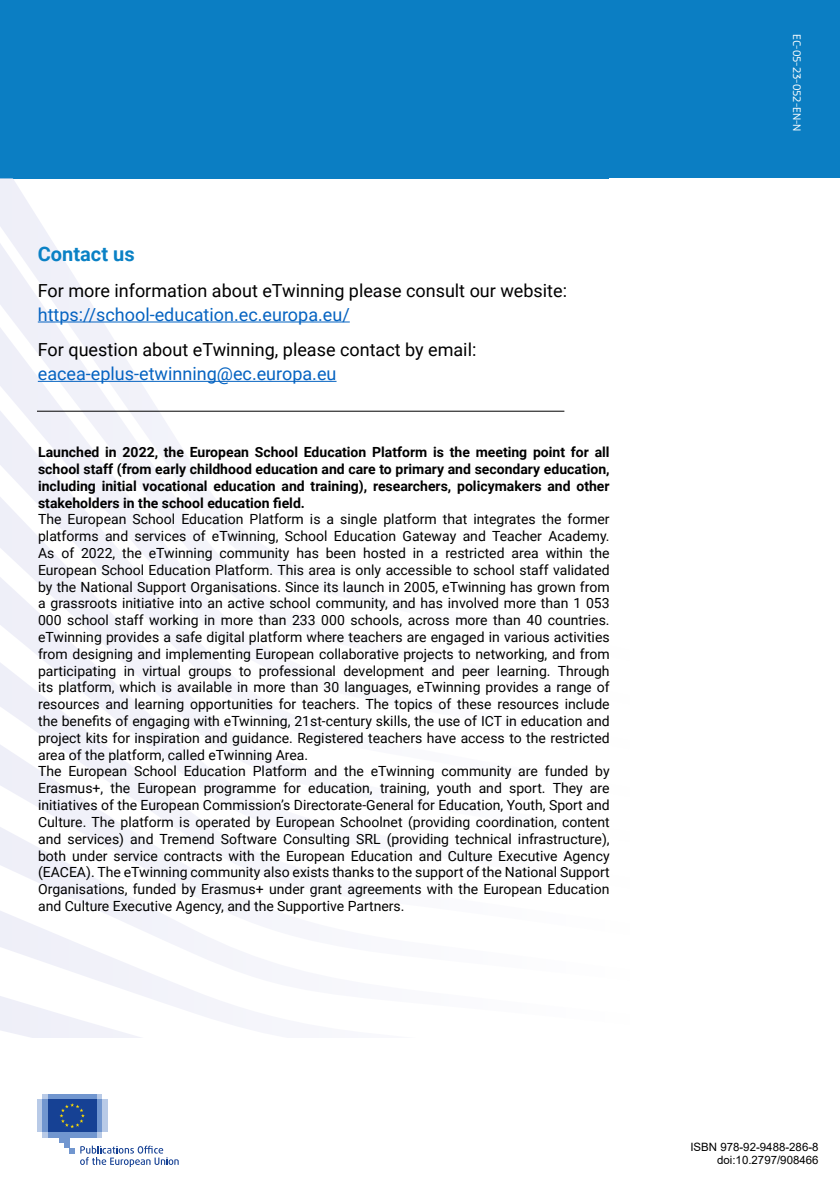
<style>
.page{position:relative;width:840px;height:1191px;background:#fff}
.page>*{position:absolute;margin:0;border:0;box-sizing:border-box;transform-origin:0 0}
.t1{font:700 20px "Roboto";color:#0a81c5}
.t2{font:18px/24px "Roboto";color:#000}
.t3{font:14px/16.8px "Roboto";color:#000;text-align:justify}
.t4{font:700 14px/16.8px "Roboto";color:#000;text-align:justify}
.t5{font:11.4px/13.8px "Arial";color:#000;text-align:right}
.t6{font:11.4px "EC Square Sans Pro";color:#fff}
.s1{color:#0563c1}
</style>
<div class="page">
<div style="left:0;top:0;width:839px;height:179px;background:#0b7ec3"></div>
<svg style="left:21px;top:797px;width:225px;height:9px;fill:#f4f5fa"></svg>
<svg style="left:0;top:806px;width:246px;height:88px"></svg>
<svg style="left:0;top:894px;width:246px;height:90px"></svg>
<svg style="left:0;top:984px;width:246px;height:53px"></svg>
<svg style="left:0;top:188px;width:74px;height:89px;fill:#f0f0f9"></svg>
<svg style="left:0;top:277px;width:350px;height:89px"></svg>
<svg style="left:0;top:366px;width:565px;height:431px"></svg>
<svg style="left:42px;top:1131px;width:60px;height:6px"></svg>
<svg style="left:42px;top:1094px;width:60px;height:5px"></svg>
<div style="left:48px;top:1094px;width:48px;height:5px;background:#7196cf"></div>
<div style="left:48px;top:1131px;width:48px;height:6px;background:#7196cf"></div>
<div style="left:96px;top:1099px;width:6px;height:32px;background:#7196cf"></div>
<div style="left:102px;top:1099px;width:5px;height:32px;background:#b8cae7"></div>
<div style="left:42px;top:1099px;width:6px;height:32px;background:#7196cf"></div>
<div style="left:37px;top:1099px;width:5px;height:32px;background:#b8cae7"></div>
<div style="left:59px;top:1131px;width:10px;height:11px;background:#7196cf"></div>
<div style="left:64px;top:1131px;width:5px;height:17px;background:#7196cf"></div>
<div style="left:48px;top:1099px;width:48px;height:32px;background:#164194"></div>
<svg style="left:59px;top:1103px;width:26px;height:25px"></svg>
<svg style="left:69px;top:1145px;width:109px;height:22px"></svg>
<hr style="left:37px;top:411px;width:527px;height:1px;background:#000">
<hr style="left:38px;top:321px;width:311px;height:1px;background:#0563c1">
<hr style="left:38px;top:381px;width:298px;height:1px;background:#0563c1">
<h2 class="t1" style="left:38px;top:240px;width:98px">Contact us</h2>
<p class="t2" style="left:38px;top:277px;width:530px">For more information about eTwinning please consult our website: <span class="s1">https://school-education.ec.europa.eu/</span></p>
<p class="t2" style="left:38px;top:337px;width:440px">For question about eTwinning, please contact by email: <span class="s1">eacea-eplus-etwinning@ec.europa.eu</span></p>
<p class="t4" style="left:38px;top:443px;width:572px">Launched in 2022, the European School Education Platform is the meeting point for all school staff (from early childhood education and care to primary and secondary education, including initial vocational education and training), researchers, policymakers and other stakeholders in the school education field.</p>
<p class="t3" style="left:38px;top:510px;width:572px">The European School Education Platform is a single platform that integrates the former platforms and services of eTwinning, School Education Gateway and Teacher Academy.<br>As of 2022, the eTwinning community has been hosted in a restricted area within the European School Education Platform. This area is only accessible to school staff validated by the National Support Organisations. Since its launch in 2005, eTwinning has grown from a grassroots initiative into an active school community, and has involved more than 1 053<br>000 school staff working in more than 233 000 schools, across more than 40 countries. eTwinning provides a safe digital platform where teachers are engaged in various activities from designing and implementing European collaborative projects to networking, and from participating in virtual groups to professional development and peer learning. Through its platform, which is available in more than 30 languages, eTwinning provides a range of resources and learning opportunities for teachers. The topics of these resources include the benefits of engaging with eTwinning, 21st-century skills, the use of ICT in education and project kits for inspiration and guidance. Registered teachers have access to the restricted area of the platform, called eTwinning Area.</p>
<p class="t3" style="left:38px;top:762px;width:572px">The European School Education Platform and the eTwinning community are funded by Erasmus+, the European programme for education, training, youth and sport. They are initiatives of the European Commission’s Directorate-General for Education, Youth, Sport and Culture. The platform is operated by European Schoolnet (providing coordination, content and services) and Tremend Software Consulting SRL (providing technical infrastructure), both under service contracts with the European Education and Culture Executive Agency (EACEA). The eTwinning community also exists thanks to the support of the National Support Organisations, funded by Erasmus+ under grant agreements with the European Education and Culture Executive Agency, and the Supportive Partners.</p>
<p class="t6" style="left:803px;top:34px;width:99px;rotate:90deg">EC-05-23-052-EN-N</p>
<p class="t5" style="left:690px;top:1139px;width:130px">ISBN 978-92-9488-286-8 doi:10.2797/908466</p>
</div>
